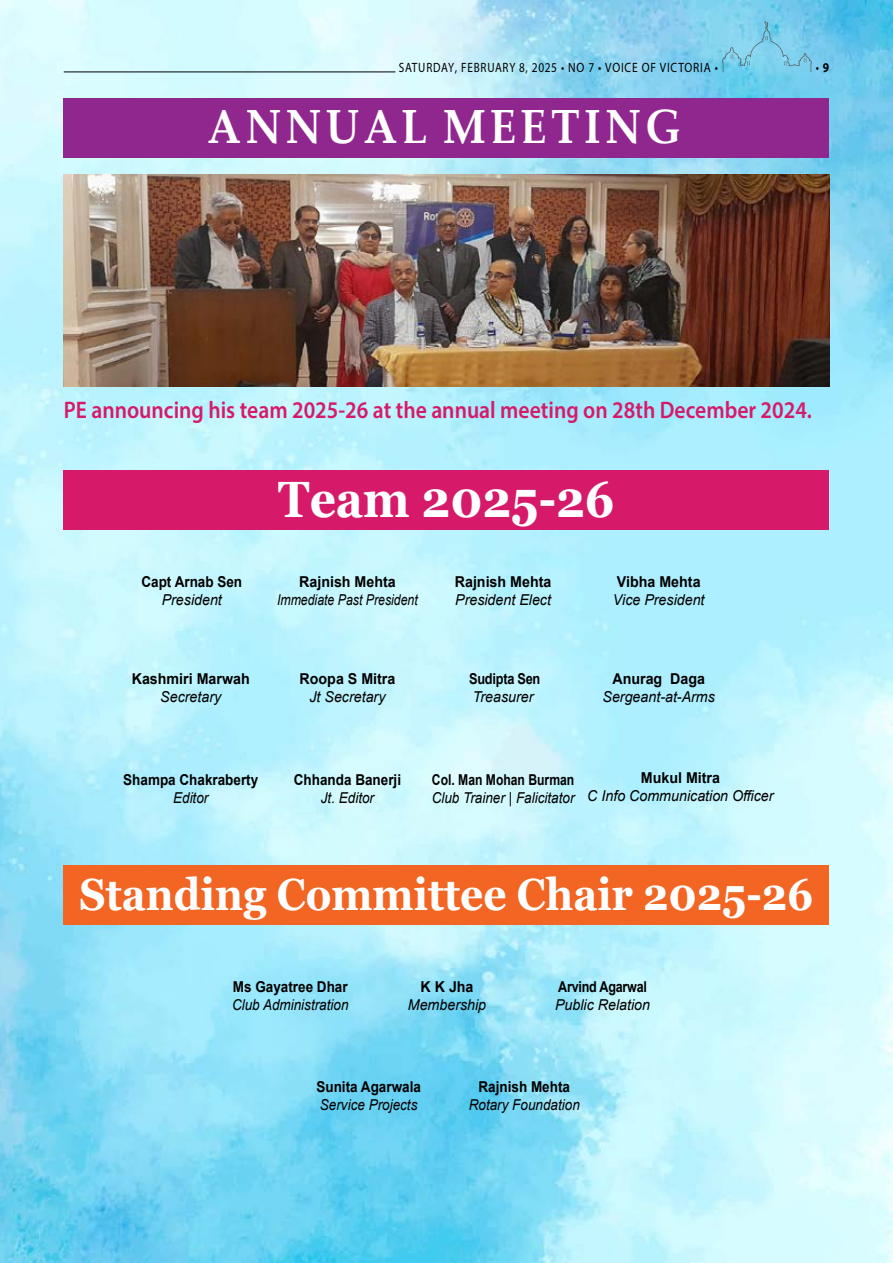
<style>
.page{position:relative;width:893px;height:1263px;background:#fff}
.page>*{position:absolute;margin:0;border:0;box-sizing:border-box;transform-origin:0 0}
.t1{font:700 51px "Georgia";color:#fff;scale:.9 1}
.t2{font:700 48px "Palatino Linotype";letter-spacing:.1em;color:#fff;scale:.9 1}
.t3{font:700 45px "Georgia";color:#fff;scale:.9 1}
.t4{font:600 24px "Myriad Pro";color:#d61a69;scale:.9 1}
.t5{font:italic 15px "Arial";color:#000;scale:.95 1}
.t6{font:italic 15px/18px "Arial";color:#000;scale:.9 1}
.t7{font:700 15px "Arial";color:#000;scale:.95 1}
.t8{font:700 15px "Arial";color:#000;scale:.9 1}
.t9{font:italic 15px "Arial";color:#000;scale:.82 1}
.t10{font:700 15px "Arial";letter-spacing:-.02em;color:#000;scale:.84 1}
.t11{font:700 15px "Arial";letter-spacing:-.02em;color:#000;scale:.85 1}
.t12{font:13.5px "Myriad Pro";letter-spacing:.07em;color:#000;scale:.83 1}
.t13{font:13.5px "Myriad Pro";letter-spacing:.07em;color:#000;scale:.85 1}
.s1{font-weight:700}
.s2{font-weight:700;font-style:normal}
.s3{font-style:normal}
</style>
<div class="page">
<img style="left:0;top:0;width:893px;height:1263px">
<hr style="left:64px;top:72px;width:331px;height:1px;background:#000">
<svg style="left:722px;top:21px;width:90px;height:51px;background:#7bcbe8"></svg>
<div style="left:64px;top:866px;width:765px;height:59px;background:#f26523"></div>
<div style="left:64px;top:471px;width:765px;height:59px;background:#d61a69"></div>
<div style="left:64px;top:98px;width:765px;height:59px;background:#90278f"></div>
<img style="left:64px;top:174px;width:765px;height:213px">
<p class="t12" style="left:399px;top:59px;width:386px">SATURDAY, FE BRUARY 8, 2025 • NO 7 • VOICE OF VICTORIA •</p>
<p class="t13" style="left:816px;top:59px;width:17px">• <span class="s1">9</span></p>
<h2 class="t2" style="left:208px;top:93px;width:528px">ANNUAL MEETING</h2>
<h3 class="t4" style="left:64px;top:395px;width:833px">PE announcing his team 2025-26 at the annual meeting on 28th December 2024.</h3>
<p class="t8" style="left:141px;top:571px;width:113px">Capt Arnab Sen</p>
<p class="t5" style="left:162px;top:590px;width:65px">President</p>
<h1 class="t1" style="left:278px;top:466px;width:375px">Team 2025-26</h1>
<p class="t7" style="left:299px;top:571px;width:103px">Rajnish Mehta</p>
<p class="t9" style="left:277px;top:590px;width:173px">Immediate Past President</p>
<p class="t7" style="left:455px;top:571px;width:103px">Rajnish Mehta</p>
<p class="t5" style="left:455px;top:590px;width:102px">President Elect</p>
<p class="t7" style="left:617px;top:571px;width:90px">Vibha Mehta</p>
<p class="t5" style="left:613px;top:590px;width:98px">Vice President</p>
<p class="t7" style="left:132px;top:668px;width:126px">Kashmiri Marwah</p>
<p class="t5" style="left:160px;top:687px;width:66px">Secretary</p>
<p class="t8" style="left:123px;top:769px;width:152px">Shampa Chakraberty</p>
<p class="t6" style="left:173px;top:789px;width:41px">Editor</p>
<p class="t7" style="left:300px;top:669px;width:102px">Roopa S Mitra</p>
<p class="t5" style="left:309px;top:687px;width:82px">Jt Secretary</p>
<p class="t8" style="left:294px;top:769px;width:121px">Chhanda Banerji</p>
<p class="t6" style="left:321px;top:789px;width:61px">Jt. Editor</p>
<p class="t11" style="left:469px;top:669px;width:85px">Sudipta Sen</p>
<p class="t5" style="left:473px;top:687px;width:65px">Treasurer</p>
<p class="t7" style="left:612px;top:669px;width:99px">Anurag Daga</p>
<p class="t5" style="left:602px;top:687px;width:120px">Sergeant-at-Arms</p>
<p class="t6" style="left:432px;top:771px;width:160px"><span class="s2">Col. Man Mohan Burman<br></span>Club Trainer <span class="s3">|</span> Falicitator</p>
<p class="t7" style="left:641px;top:767px;width:85px">Mukul Mitra</p>
<p class="t5" style="left:587px;top:786px;width:198px">C Info Communication Officer</p>
<h3 class="t3" style="left:79px;top:865px;width:817px">Standing Committee Chair 2025-26</h3>
<p class="t8" style="left:233px;top:976px;width:129px">Ms Gayatree Dhar</p>
<p class="t6" style="left:232px;top:996px;width:131px">Club Administration</p>
<p class="t7" style="left:420px;top:976px;width:57px">K K Jha</p>
<p class="t5" style="left:408px;top:995px;width:84px">Membership</p>
<p class="t10" style="left:558px;top:976px;width:107px">Arvind Agarwal</p>
<p class="t5" style="left:555px;top:995px;width:102px">Public Relation</p>
<p class="t8" style="left:316px;top:1076px;width:118px">Sunita Agarwala</p>
<p class="t6" style="left:320px;top:1096px;width:110px">Service Projects</p>
<p class="t8" style="left:479px;top:1076px;width:103px">Rajnish Mehta</p>
<p class="t6" style="left:469px;top:1096px;width:125px">Rotary Foundation</p>
</div>
